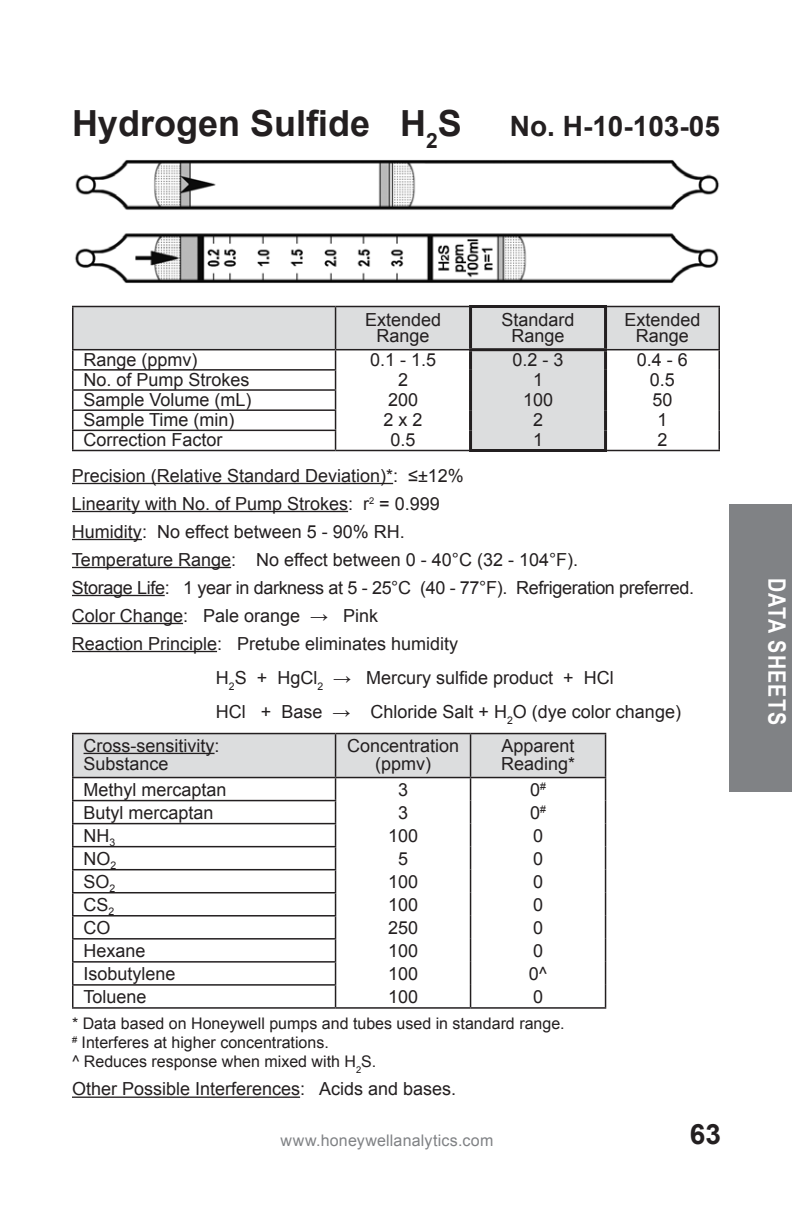
<style>
.page{position:relative;width:792px;height:1224px;background:#fff}
.page>*{position:absolute;margin:0;border:0;box-sizing:border-box;transform-origin:0 0}
.t1{font:700 36px "Arial";color:#231f20}
.t2{font:700 28px "Arial";color:#231f20}
.t3{font:700 24px "Arial Narrow";letter-spacing:.05em;color:#fff}
.t4{font:18px/28px "Arial";color:#231f20;text-align:center}
.t5{font:16px/19.2px "Arial";color:#231f20}
.t6{font:16px "Arial";letter-spacing:.015em;color:#808285}
</style>
<div class="page">
<div style="left:729px;top:504px;width:63px;height:288px;background:#808285"></div>
<hr style="left:72px;top:483px;width:321px;height:1px;background:#231f20">
<hr style="left:72px;top:511px;width:276px;height:1px;background:#231f20">
<hr style="left:72px;top:539px;width:70px;height:1px;background:#231f20">
<hr style="left:72px;top:567px;width:159px;height:1px;background:#231f20">
<hr style="left:72px;top:595px;width:93px;height:1px;background:#231f20">
<hr style="left:72px;top:623px;width:111px;height:1px;background:#231f20">
<hr style="left:72px;top:651px;width:145px;height:1px;background:#231f20">
<hr style="left:72px;top:1097px;width:228px;height:1px;background:#231f20">
<svg style="left:74px;top:307px;width:644px;height:143px"></svg>
<hr style="left:72px;top:307px;width:2px;height:42px;background:#231f20">
<hr style="left:335px;top:307px;width:1px;height:42px;background:#231f20">
<hr style="left:718px;top:307px;width:2px;height:42px;background:#231f20">
<svg style="left:72px;top:350px;width:2px;height:100px"></svg>
<hr style="left:72px;top:306px;width:264px;height:1px;background:#231f20">
<hr style="left:336px;top:306px;width:133px;height:1px;background:#231f20">
<hr style="left:469px;top:308px;width:3px;height:40px;background:#231f20">
<hr style="left:469px;top:305px;width:138px;height:3px;background:#231f20">
<hr style="left:604px;top:308px;width:3px;height:40px;background:#231f20">
<hr style="left:607px;top:306px;width:113px;height:1px;background:#231f20">
<hr style="left:72px;top:349px;width:264px;height:1px;background:#231f20">
<hr style="left:72px;top:369px;width:264px;height:2px;background:#231f20">
<hr style="left:72px;top:389px;width:264px;height:2px;background:#231f20">
<hr style="left:72px;top:409px;width:264px;height:2px;background:#231f20">
<hr style="left:72px;top:430px;width:264px;height:1px;background:#231f20">
<hr style="left:72px;top:450px;width:264px;height:1px;background:#231f20">
<hr style="left:336px;top:349px;width:133px;height:1px;background:#231f20">
<hr style="left:607px;top:349px;width:113px;height:1px;background:#231f20">
<hr style="left:718px;top:350px;width:2px;height:20px;background:#231f20">
<hr style="left:718px;top:370px;width:2px;height:20px;background:#231f20">
<hr style="left:718px;top:390px;width:2px;height:20px;background:#231f20">
<hr style="left:718px;top:410px;width:2px;height:20px;background:#231f20">
<svg style="left:335px;top:350px;width:1px;height:100px"></svg>
<hr style="left:718px;top:430px;width:2px;height:20px;background:#231f20">
<hr style="left:336px;top:450px;width:133px;height:1px;background:#231f20">
<hr style="left:607px;top:450px;width:113px;height:1px;background:#231f20">
<hr style="left:469px;top:348px;width:138px;height:3px;background:#231f20">
<hr style="left:469px;top:351px;width:3px;height:19px;background:#231f20">
<hr style="left:604px;top:351px;width:3px;height:19px;background:#231f20">
<hr style="left:469px;top:370px;width:3px;height:20px;background:#231f20">
<hr style="left:604px;top:370px;width:3px;height:20px;background:#231f20">
<hr style="left:469px;top:390px;width:3px;height:20px;background:#231f20">
<hr style="left:604px;top:390px;width:3px;height:20px;background:#231f20">
<hr style="left:469px;top:410px;width:3px;height:20px;background:#231f20">
<hr style="left:604px;top:410px;width:3px;height:20px;background:#231f20">
<hr style="left:469px;top:430px;width:3px;height:19px;background:#231f20">
<hr style="left:604px;top:430px;width:3px;height:19px;background:#231f20">
<hr style="left:469px;top:449px;width:138px;height:3px;background:#231f20">
<hr style="left:72px;top:734px;width:2px;height:43px;background:#231f20">
<hr style="left:72px;top:778px;width:2px;height:22px;background:#231f20">
<hr style="left:72px;top:801px;width:2px;height:22px;background:#231f20">
<hr style="left:72px;top:824px;width:2px;height:22px;background:#231f20">
<hr style="left:72px;top:847px;width:2px;height:22px;background:#231f20">
<hr style="left:72px;top:870px;width:2px;height:22px;background:#231f20">
<hr style="left:72px;top:893px;width:2px;height:22px;background:#231f20">
<hr style="left:72px;top:917px;width:2px;height:21px;background:#231f20">
<hr style="left:72px;top:940px;width:2px;height:21px;background:#231f20">
<hr style="left:72px;top:963px;width:2px;height:21px;background:#231f20">
<hr style="left:72px;top:986px;width:2px;height:21px;background:#231f20">
<svg style="left:73px;top:734px;width:533px;height:273px"></svg>
<hr style="left:336px;top:1007px;width:135px;height:2px;background:#231f20">
<hr style="left:471px;top:1007px;width:135px;height:2px;background:#231f20">
<hr style="left:72px;top:733px;width:264px;height:1px;background:#231f20">
<hr style="left:72px;top:777px;width:264px;height:1px;background:#231f20">
<hr style="left:336px;top:733px;width:135px;height:1px;background:#231f20">
<hr style="left:336px;top:777px;width:135px;height:1px;background:#231f20">
<hr style="left:471px;top:733px;width:135px;height:1px;background:#231f20">
<hr style="left:471px;top:777px;width:135px;height:1px;background:#231f20">
<hr style="left:72px;top:800px;width:264px;height:1px;background:#231f20">
<hr style="left:72px;top:823px;width:264px;height:1px;background:#231f20">
<hr style="left:72px;top:846px;width:264px;height:1px;background:#231f20">
<hr style="left:72px;top:869px;width:264px;height:1px;background:#231f20">
<hr style="left:72px;top:892px;width:264px;height:1px;background:#231f20">
<hr style="left:72px;top:915px;width:264px;height:2px;background:#231f20">
<hr style="left:72px;top:938px;width:264px;height:2px;background:#231f20">
<hr style="left:72px;top:961px;width:264px;height:2px;background:#231f20">
<hr style="left:72px;top:984px;width:264px;height:2px;background:#231f20">
<hr style="left:72px;top:1007px;width:264px;height:2px;background:#231f20">
<hr style="left:84px;top:753px;width:131px;height:1px;background:#231f20">
<img style="left:75px;top:160px;width:644px;height:123px">
<h1 class="t1" style="left:72px;top:99px;width:391px">Hydrogen Sulfide H<sub>2</sub>S</h1>
<h2 class="t2" style="left:510px;top:107px;width:212px">No. H-10-103-05</h2>
<p class="t4" style="left:365px;top:312px;width:78px;line-height:16px">Extended<br>Range</p>
<p class="t4" style="left:502px;top:312px;width:75px;line-height:16px">Standard<br>Range</p>
<p class="t4" style="left:624px;top:312px;width:78px;line-height:16px">Extended<br>Range</p>
<p class="t4" style="left:84px;top:346px;width:116px">Range (ppmv)</p>
<p class="t4" style="left:370px;top:346px;width:68px">0.1 - 1.5</p>
<p class="t4" style="left:513px;top:346px;width:53px">0.2 - 3</p>
<p class="t4" style="left:637px;top:346px;width:53px">0.4 - 6</p>
<p class="t4" style="left:84px;top:366px;width:168px">No. of Pump Strokes</p>
<p class="t4" style="left:398px;top:366px;width:12px">2</p>
<p class="t4" style="left:533px;top:366px;width:12px">1</p>
<p class="t4" style="left:650px;top:366px;width:27px">0.5</p>
<p class="t4" style="left:84px;top:386px;width:170px">Sample Volume (mL)</p>
<p class="t4" style="left:388px;top:386px;width:32px">200</p>
<p class="t4" style="left:523px;top:386px;width:32px">100</p>
<p class="t4" style="left:652px;top:386px;width:22px">50</p>
<p class="t4" style="left:84px;top:406px;width:153px">Sample Time (min)</p>
<p class="t4" style="left:384px;top:406px;width:41px">2 x 2</p>
<p class="t4" style="left:533px;top:406px;width:12px">2</p>
<p class="t4" style="left:657px;top:406px;width:12px">1</p>
<p class="t4" style="left:84px;top:426px;width:141px">Correction Factor</p>
<p class="t4" style="left:391px;top:426px;width:27px">0.5</p>
<p class="t4" style="left:533px;top:426px;width:12px">1</p>
<p class="t4" style="left:657px;top:426px;width:12px">2</p>
<p class="t4" style="left:72px;top:461px;width:624px;text-align:left">Precision (Relative Standard Deviation)*: ≤±12%<br>Linearity with No. of Pump Strokes: r<sup>2</sup> = 0.999<br>Humidity: No effect between 5 - 90% RH.<br>Temperature Range: No effect between 0 - 40°C (32 - 104°F).<br>Storage Life: 1 year in darkness at 5 - 25°C (40 - 77°F). Refrigeration preferred.<br>Color Change: Pale orange → Pink<br>Reaction Principle: Pretube eliminates humidity</p>
<p class="t4" style="left:216px;top:663px;width:399px">H<sub>2</sub>S + HgCl<sub>2</sub> → Mercury sulfide product + HCl</p>
<p class="t4" style="left:216px;top:697px;width:467px">HCl + Base → Chloride Salt + H<sub>2</sub>O (dye color change)</p>
<p class="t4" style="left:84px;top:731px;width:138px">Cross-sensitivity:</p>
<p class="t4" style="left:84px;top:749px;width:87px">Substance</p>
<p class="t4" style="left:347px;top:736px;width:114px;line-height:18px">Concentration (ppmv)</p>
<p class="t4" style="left:501px;top:736px;width:76px;line-height:18px;text-align:left">Apparent<br>Reading*</p>
<p class="t4" style="left:84px;top:775px;width:145px">Methyl mercaptan</p>
<p class="t4" style="left:398px;top:775px;width:12px">3</p>
<p class="t4" style="left:530px;top:775px;width:17px">0<sup>#</sup></p>
<p class="t4" style="left:84px;top:798px;width:132px">Butyl mercaptan</p>
<p class="t4" style="left:398px;top:798px;width:12px">3</p>
<p class="t4" style="left:530px;top:798px;width:17px">0<sup>#</sup></p>
<p class="t4" style="left:84px;top:821px;width:33px">NH<sub>3</sub></p>
<p class="t4" style="left:388px;top:821px;width:32px">100</p>
<p class="t4" style="left:533px;top:821px;width:12px">0</p>
<p class="t4" style="left:84px;top:845px;width:34px">NO<sub>2</sub></p>
<p class="t4" style="left:398px;top:845px;width:12px">5</p>
<p class="t4" style="left:533px;top:845px;width:12px">0</p>
<p class="t4" style="left:84px;top:868px;width:33px">SO<sub>2</sub></p>
<p class="t4" style="left:388px;top:868px;width:32px">100</p>
<p class="t4" style="left:533px;top:868px;width:12px">0</p>
<p class="t4" style="left:84px;top:891px;width:32px">CS<sub>2</sub></p>
<p class="t4" style="left:388px;top:891px;width:32px">100</p>
<p class="t4" style="left:533px;top:891px;width:12px">0</p>
<p class="t4" style="left:84px;top:914px;width:28px">CO</p>
<p class="t4" style="left:388px;top:914px;width:32px">250</p>
<p class="t4" style="left:533px;top:914px;width:12px">0</p>
<p class="t4" style="left:84px;top:937px;width:64px">Hexane</p>
<p class="t4" style="left:388px;top:937px;width:32px">100</p>
<p class="t4" style="left:533px;top:937px;width:12px">0</p>
<p class="t4" style="left:84px;top:960px;width:94px">Isobutylene</p>
<p class="t4" style="left:388px;top:960px;width:32px">100</p>
<p class="t4" style="left:529px;top:960px;width:20px">0^</p>
<p class="t4" style="left:84px;top:983px;width:65px">Toluene</p>
<p class="t4" style="left:388px;top:983px;width:32px">100</p>
<p class="t4" style="left:533px;top:983px;width:12px">0</p>
<p class="t5" style="left:72px;top:1014px;width:494px">* Data based on Honeywell pumps and tubes used in standard range. <sup>#</sup> Interferes at higher concentrations.<br>^ Reduces response when mixed with H<sub>2</sub>S.</p>
<p class="t4" style="left:72px;top:1075px;width:386px">Other Possible Interferences: Acids and bases.</p>
<p class="t6" style="left:281px;top:1130px;width:214px">www.honeywellanalytics.com</p>
<h2 class="t2" style="left:690px;top:1116px;width:33px">63</h2>
<h3 class="t3" style="left:795px;top:578px;width:149px;rotate:90deg">DATA SHEETS</h3>
</div>
